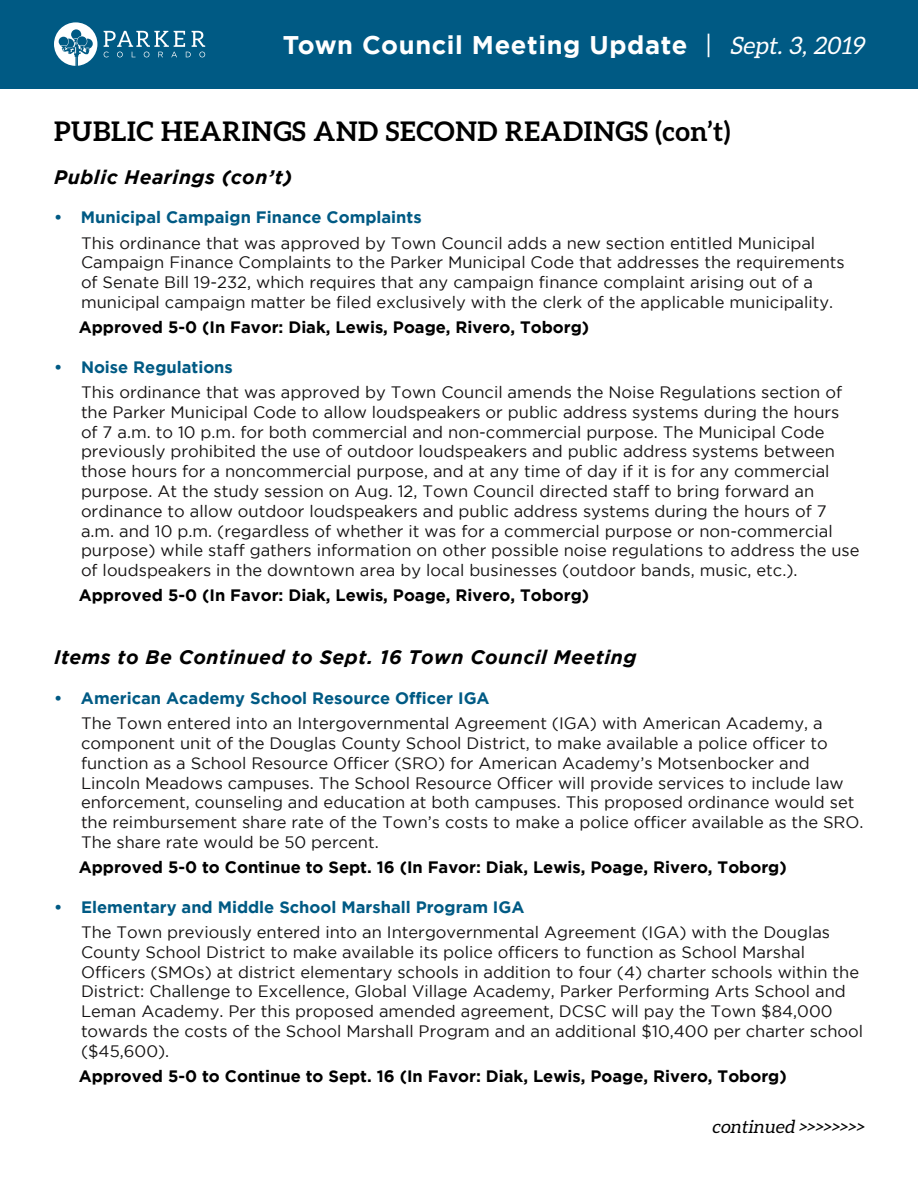
<style>
.page{position:relative;width:918px;height:1188px;background:#fff}
.page>*{position:absolute;margin:0;border:0;box-sizing:border-box;transform-origin:0 0}
.t1{font:700 27px "Aleo";letter-spacing:.025em;color:#000}
.t2{font:700 25.5px "Gotham";letter-spacing:.025em;color:#fff}
.t3{font:italic 700 19.5px "Gotham";letter-spacing:.025em;color:#000}
.t4{font:italic 18px "Aleo";color:#000}
.t5{font:16.5px/19.8px "Gotham";color:#151313}
.t6{font:700 16.5px "Gotham";color:#000}
.t7{font:700 16.5px "Gotham";color:#005a84}
.s1{font-weight:400}
.s2{font-family:"Aleo";font-weight:400;font-style:italic;font-size:24px}
</style>
<div class="page">
<div style="left:0;top:0;width:918px;height:88px;background:#005a84"></div>
<svg style="left:54px;top:22px;width:43px;height:44px"></svg>
<svg style="left:104px;top:31px;width:101px;height:26px"></svg>
<h2 class="t2" style="left:283px;top:30px;width:587px">Town Council Meeting Update <span class="s1">|</span> <span class="s2">Sept. 3, 2019</span></h2>
<h1 class="t1" style="left:54px;top:115px;width:678px">PUBLIC HEARINGS AND SECOND READINGS (con’t)</h1>
<p class="t3" style="left:54px;top:166px;width:240px">Public Hearings (con’t)</p>
<p class="t7" style="left:54px;top:208px;width:369px">• Municipal Campaign Finance Complaints</p>
<p class="t5" style="left:81px;top:233px;width:765px">This ordinance that was approved by Town Council adds a new section entitled Municipal Campaign Finance Complaints to the Parker Municipal Code that addresses the requirements of Senate Bill 19-232, which requires that any campaign finance complaint arising out of a municipal campaign matter be filed exclusively with the clerk of the applicable municipality.</p>
<p class="t6" style="left:79px;top:318px;width:512px">Approved 5-0 (In Favor: Diak, Lewis, Poage, Rivero, Toborg)</p>
<p class="t7" style="left:54px;top:357px;width:180px">• Noise Regulations</p>
<p class="t5" style="left:81px;top:382px;width:780px">This ordinance that was approved by Town Council amends the Noise Regulations section of the Parker Municipal Code to allow loudspeakers or public address systems during the hours of 7 a.m. to 10 p.m. for both commercial and non-commercial purpose. The Municipal Code previously prohibited the use of outdoor loudspeakers and public address systems between those hours for a noncommercial purpose, and at any time of day if it is for any commercial purpose. At the study session on Aug. 12, Town Council directed staff to bring forward an ordinance to allow outdoor loudspeakers and public address systems during the hours of 7 a.m. and 10 p.m. (regardless of whether it was for a commercial purpose or non-commercial purpose) while staff gathers information on other possible noise regulations to address the use of loudspeakers in the downtown area by local businesses (outdoor bands, music, etc.).</p>
<p class="t6" style="left:79px;top:586px;width:512px">Approved 5-0 (In Favor: Diak, Lewis, Poage, Rivero, Toborg)</p>
<p class="t3" style="left:54px;top:646px;width:584px">Items to Be Continued to Sept. 16 Town Council Meeting</p>
<p class="t7" style="left:54px;top:689px;width:437px">• American Academy School Resource Officer IGA</p>
<p class="t5" style="left:81px;top:713px;width:784px">The Town entered into an Intergovernmental Agreement (IGA) with American Academy, a component unit of the Douglas County School District, to make available a police officer to function as a School Resource Officer (SRO) for American Academy’s Motsenbocker and Lincoln Meadows campuses. The School Resource Officer will provide services to include law enforcement, counseling and education at both campuses. This proposed ordinance would set the reimbursement share rate of the Town’s costs to make a police officer available as the SRO.<br>The share rate would be 50 percent.</p>
<p class="t6" style="left:79px;top:858px;width:710px">Approved 5-0 to Continue to Sept. 16 (In Favor: Diak, Lewis, Poage, Rivero, Toborg)</p>
<p class="t7" style="left:54px;top:897px;width:472px">• Elementary and Middle School Marshall Program IGA</p>
<p class="t5" style="left:81px;top:922px;width:784px">The Town previously entered into an Intergovernmental Agreement (IGA) with the Douglas County School District to make available its police officers to function as School Marshal Officers (SMOs) at district elementary schools in addition to four (4) charter schools within the District: Challenge to Excellence, Global Village Academy, Parker Performing Arts School and Leman Academy. Per this proposed amended agreement, DCSC will pay the Town $84,000 towards the costs of the School Marshall Program and an additional $10,400 per charter school ($45,600).</p>
<p class="t6" style="left:79px;top:1067px;width:710px">Approved 5-0 to Continue to Sept. 16 (In Favor: Diak, Lewis, Poage, Rivero, Toborg)</p>
<p class="t4" style="left:712px;top:1116px;width:157px">continued &gt;&gt;&gt;&gt;&gt;&gt;&gt;&gt;</p>
</div>
